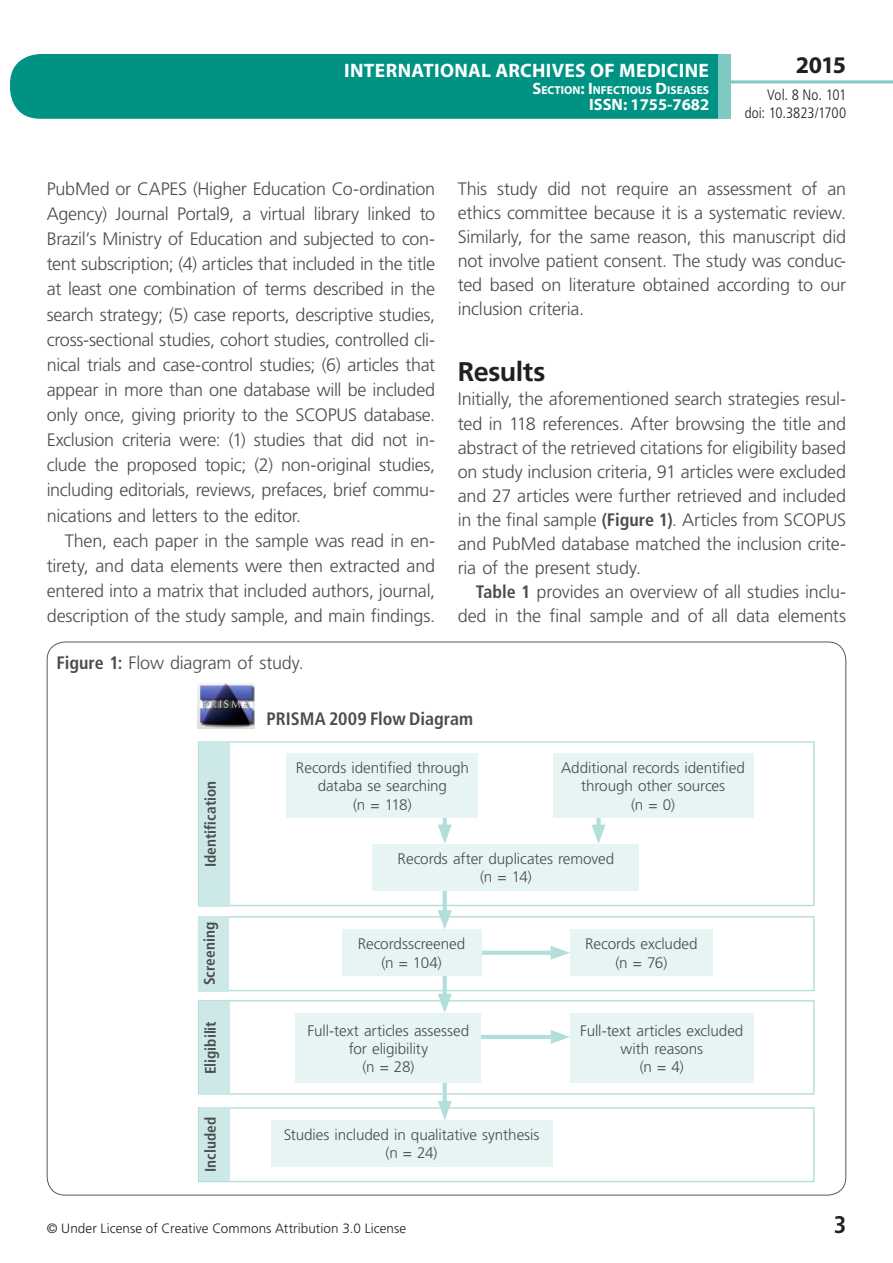
<style>
.page{position:relative;width:893px;height:1263px;background:#fff}
.page>*{position:absolute;margin:0;border:0;box-sizing:border-box;transform-origin:0 0}
.t1{font:700 27px "Frutiger LT Std";letter-spacing:-.02em;color:#231f20}
.t2{font:700 24px "Myriad Pro";color:#231f20}
.t3{font:700 condensed 24px "Frutiger LT Std";color:#231f20}
.t4{font:700 19.5px "Myriad Pro";letter-spacing:.02em;color:#fff}
.t5{font:300 18px/25.2px "Frutiger LT Std";letter-spacing:-.01em;color:#4b4c4d;text-align:justify}
.t6{font:700 condensed 18px "Frutiger LT Std";color:#4b4c4d}
.t7{font:700 16.5px "Myriad Pro";color:#fff}
.t8{font:300 15.3px/18.3px "Frutiger LT Std";letter-spacing:-.005em;color:#4b4c4d;text-align:center}
.t9{font:700 condensed 15.3px "Frutiger LT Std";letter-spacing:.005em;color:#4b4c4d}
.t10{font:300 condensed 15px/18px "Frutiger LT Std";letter-spacing:-.005em;color:#231f20;text-align:right}
.t11{font:300 13.5px "Frutiger LT Std";letter-spacing:.005em;color:#231f20}
.t12{font:700 11.55px "Myriad Pro";color:#fff}
.s1{font-size:16.5px}
.s2{font-weight:700;font-stretch:condensed}
</style>
<div class="page">
<div style="left:10px;top:54px;width:775px;height:65px;background:#009384;border-radius:30px"></div>
<div style="left:732px;top:0;width:161px;height:157px;background:#fff"></div>
<hr style="left:730px;top:80px;width:163px;height:3px;background:#80c9c2">
<div style="left:718px;top:54px;width:13px;height:65px;background:#80c9c2"></div>
<img style="left:198px;top:683px;width:57px;height:45px">
<div style="left:198px;top:741px;width:616px;height:165px;background:#fff;border:1px solid #b3dfda"></div>
<div style="left:198px;top:916px;width:616px;height:75px;background:#fff;border:1px solid #b3dfda"></div>
<div style="left:198px;top:1000px;width:616px;height:94px;background:#fff;border:1px solid #b3dfda"></div>
<div style="left:198px;top:1107px;width:616px;height:75px;background:#fff;border:1px solid #b3dfda"></div>
<div style="left:596px;top:764px;width:5px;height:68px;background:#b3dfda"></div>
<svg style="left:591px;top:825px;width:14px;height:19px"></svg>
<hr style="left:443px;top:764px;width:4px;height:68px;background:#b3dfda">
<svg style="left:438px;top:825px;width:14px;height:19px"></svg>
<hr style="left:443px;top:876px;width:4px;height:42px;background:#b3dfda">
<svg style="left:438px;top:910px;width:14px;height:19px"></svg>
<hr style="left:443px;top:941px;width:4px;height:60px;background:#b3dfda">
<svg style="left:438px;top:994px;width:14px;height:19px"></svg>
<hr style="left:443px;top:1063px;width:4px;height:46px;background:#b3dfda">
<svg style="left:438px;top:1101px;width:14px;height:19px"></svg>
<div style="left:287px;top:753px;width:191px;height:65px;background:#e6f4f3"></div>
<div style="left:553px;top:753px;width:201px;height:65px;background:#e6f4f3"></div>
<div style="left:373px;top:844px;width:266px;height:46px;background:#e6f4f3"></div>
<div style="left:570px;top:929px;width:143px;height:47px;background:#e6f4f3"></div>
<div style="left:570px;top:1014px;width:184px;height:69px;background:#e6f4f3"></div>
<div style="left:199px;top:742px;width:30px;height:164px;background:#cce9e7"></div>
<div style="left:198px;top:916px;width:30px;height:75px;background:#cce9e7"></div>
<div style="left:199px;top:1001px;width:30px;height:93px;background:#cce9e7"></div>
<div style="left:199px;top:1107px;width:30px;height:74px;background:#cce9e7"></div>
<hr style="left:442px;top:951px;width:116px;height:4px;background:#b3dfda">
<svg style="left:551px;top:946px;width:19px;height:14px"></svg>
<hr style="left:442px;top:1035px;width:116px;height:4px;background:#b3dfda">
<svg style="left:551px;top:1030px;width:19px;height:14px"></svg>
<div style="left:342px;top:929px;width:139px;height:47px;background:#e6f4f3"></div>
<div style="left:296px;top:1014px;width:185px;height:69px;background:#e6f4f3"></div>
<div style="left:271px;top:1120px;width:281px;height:47px;background:#e6f4f3"></div>
<p class="t4" style="left:344px;top:58px;width:366px">INTERNATIONAL ARCHIVES OF MEDICINE</p>
<p class="t12" style="left:532px;top:82px;width:177px"><span class="s1">S</span>ECTION<span class="s1">: I</span> NFECTIOUS <span class="s1">D</span>ISEASES</p>
<p class="t7" style="left:589px;top:94px;width:122px">ISSN : 1755-7682</p>
<h2 class="t2" style="left:796px;top:49px;width:52px">2015</h2>
<p class="t10" style="left:745px;top:86px;width:103px">Vol. 8 No. 101 doi: 10.3823/1700</p>
<p class="t5" style="left:47px;top:176px;width:390px">PubMed or CAPES (Higher Education Co-ordination Agency) Journal Portal9, a virtual library linked to Brazil’s Ministry of Education and subjected to con&shy;tent subscription; (4) articles that included in the title at least one combination of terms described in the search strategy; (5) case reports, descriptive studies, cross-sectional studies, cohort studies, controlled cli&shy;nical trials and case-control studies; (6) articles that appear in more than one database will be included only once, giving priority to the SCOPUS database.<br>Exclusion criteria were: (1) studies that did not in&shy;clude the proposed topic; (2) non-original studies, including editorials, reviews, prefaces, brief commu&shy;nications and letters to the editor.</p>
<p class="t5" style="left:47px;top:528px;width:390px;text-indent:18px">Then, each paper in the sample was read in en&shy;tirety, and data elements were then extracted and entered into a matrix that included authors, journal, description of the study sample, and main findings.</p>
<p class="t5" style="left:458px;top:177px;width:390px;line-height:24px">This study did not require an assessment of an ethics committee because it is a systematic review.<br>Similarly, for the same reason, this manuscript did not involve patient consent. The study was conduc&shy;ted based on literature obtained according to our inclusion criteria.</p>
<h1 class="t1" style="left:458px;top:356px;width:89px">Results</h1>
<p class="t5" style="left:458px;top:387px;width:390px;line-height:24px">Initially, the aforementioned search strategies resul&shy;ted in 118 references. After browsing the title and abstract of the retrieved citations for eligibility based on study inclusion criteria, 91 articles were excluded and 27 articles were further retrieved and included in the final sample <span class="s2">(Figure 1)</span>. Articles from SCOPUS and PubMed database matched the inclusion crite&shy;ria of the present study.</p>
<p class="t5" style="left:458px;top:580px;width:390px;line-height:24px;text-align:right"><span class="s2">Table 1</span> provides an overview of all studies inclu&shy;ded in the final sample and of all data elements</p>
<p class="t5" style="left:57px;top:650px;width:249px"><span class="s2">Figure 1:</span> Flow diagram of study.</p>
<p class="t6" style="left:267px;top:708px;width:208px">PRISMA 2009 Flow Diagram</p>
<p class="t8" style="left:296px;top:759px;width:174px">Records identified through databa se searching<br>(n = 118)</p>
<p class="t8" style="left:561px;top:759px;width:185px">Additional records identified through other sources<br>(n = 0)</p>
<p class="t9" style="left:201px;top:867px;width:88px;rotate:-90deg">Identification</p>
<p class="t8" style="left:398px;top:849px;width:218px">Records after duplicates removed (n = 14)</p>
<p class="t9" style="left:201px;top:985px;width:65px;rotate:-90deg">Screening</p>
<p class="t9" style="left:201px;top:1074px;width:55px;rotate:-90deg">Eligibilit</p>
<p class="t9" style="left:201px;top:1172px;width:57px;rotate:-90deg">Included</p>
<p class="t8" style="left:358px;top:935px;width:109px">Recordsscreened (n = 104)</p>
<p class="t8" style="left:308px;top:1021px;width:163px">Full-text articles assessed for eligibility<br>(n = 28)</p>
<p class="t8" style="left:284px;top:1126px;width:257px">Studies included in qualitative synthesis (n = 24)</p>
<p class="t8" style="left:585px;top:935px;width:114px">Records excluded (n = 76)</p>
<p class="t8" style="left:580px;top:1021px;width:165px">Full-text articles excluded with reasons<br>(n = 4)</p>
<p class="t11" style="left:47px;top:1220px;width:361px">© Under License of Creative Commons Attribution 3.0 License</p>
<h2 class="t3" style="left:834px;top:1210px;width:14px">3</h2>
</div>
